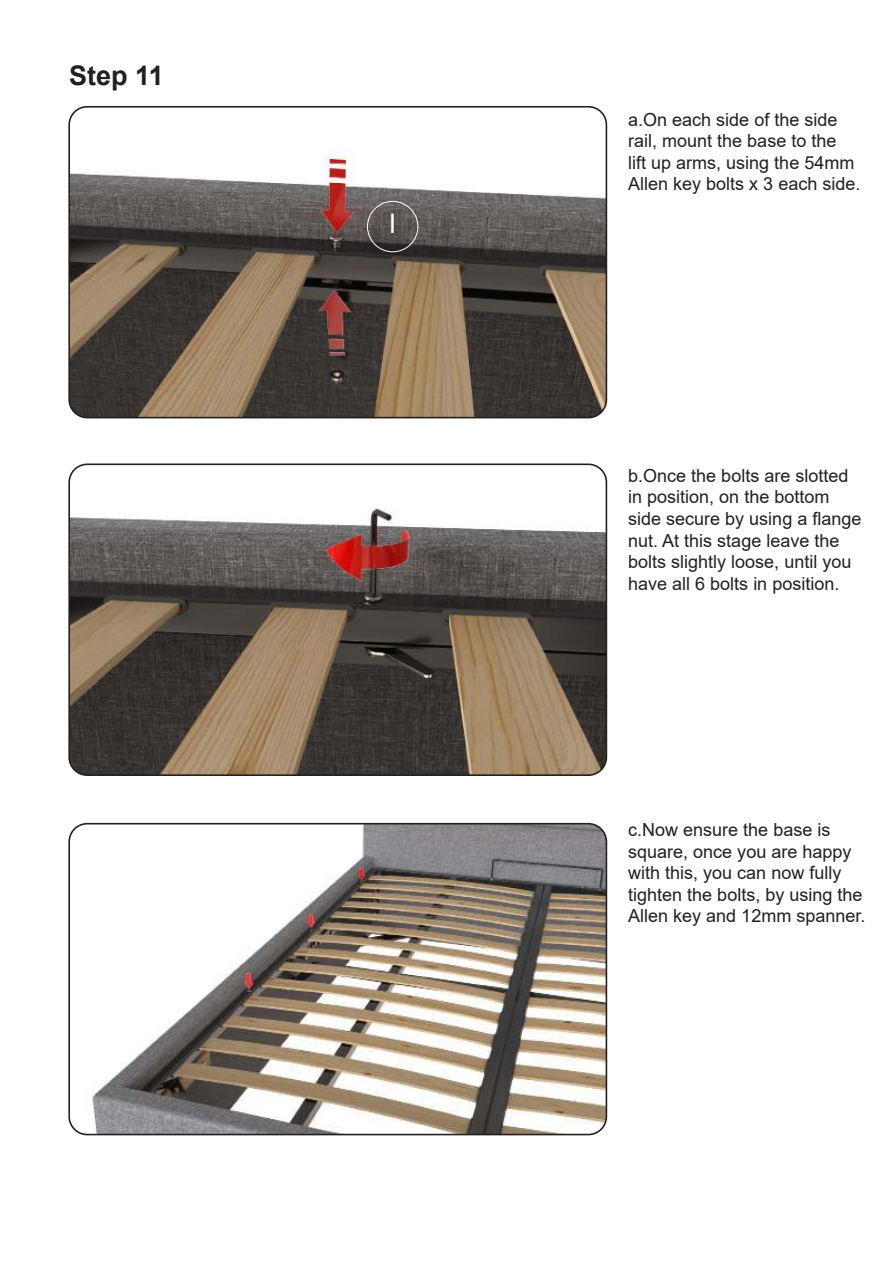
<style>
.page{position:relative;width:893px;height:1263px;background:#fff}
.page>*{position:absolute;margin:0;border:0;box-sizing:border-box;transform-origin:0 0}
.t1{font:700 27px "Arial";color:#221f1f}
.t2{font:27px "Arial";color:#fff}
.t3{font:18px/21.6px "Arial";color:#221f1f}
</style>
<div class="page">
<img style="left:71px;top:107px;width:535px;height:311px">
<div style="left:68px;top:106px;width:539px;height:312px;border:2px solid #221f1f;border-radius:18px"></div>
<img style="left:71px;top:466px;width:535px;height:309px">
<div style="left:68px;top:463px;width:539px;height:313px;border:2px solid #221f1f;border-radius:18px"></div>
<div style="left:367px;top:201px;width:51px;height:51px;border:1px solid #fff;border-radius:50%"></div>
<img style="left:71px;top:824px;width:535px;height:310px">
<div style="left:68px;top:823px;width:539px;height:312px;border:2px solid #221f1f;border-radius:18px"></div>
<h1 class="t1" style="left:69px;top:65px;width:96px">Step 11</h1>
<h1 class="t2" style="left:389px;top:214px;width:9px">I</h1>
<p class="t3" style="left:628px;top:110px;width:234px">a.On each side of the side rail, mount the base to the<br>lift up arms, using the 54mm<br>Allen key bolts x 3 each side.</p>
<p class="t3" style="left:628px;top:466px;width:235px">b.Once the bolts are slotted in position, on the bottom side secure by using a flange nut. At this stage leave the bolts slightly loose, until you have all 6 bolts in position.</p>
<p class="t3" style="left:628px;top:820px;width:239px">c.Now ensure the base is square, once you are happy with this, you can now fully tighten the bolts, by using the<br>Allen key and 12mm spanner.</p>
</div>
